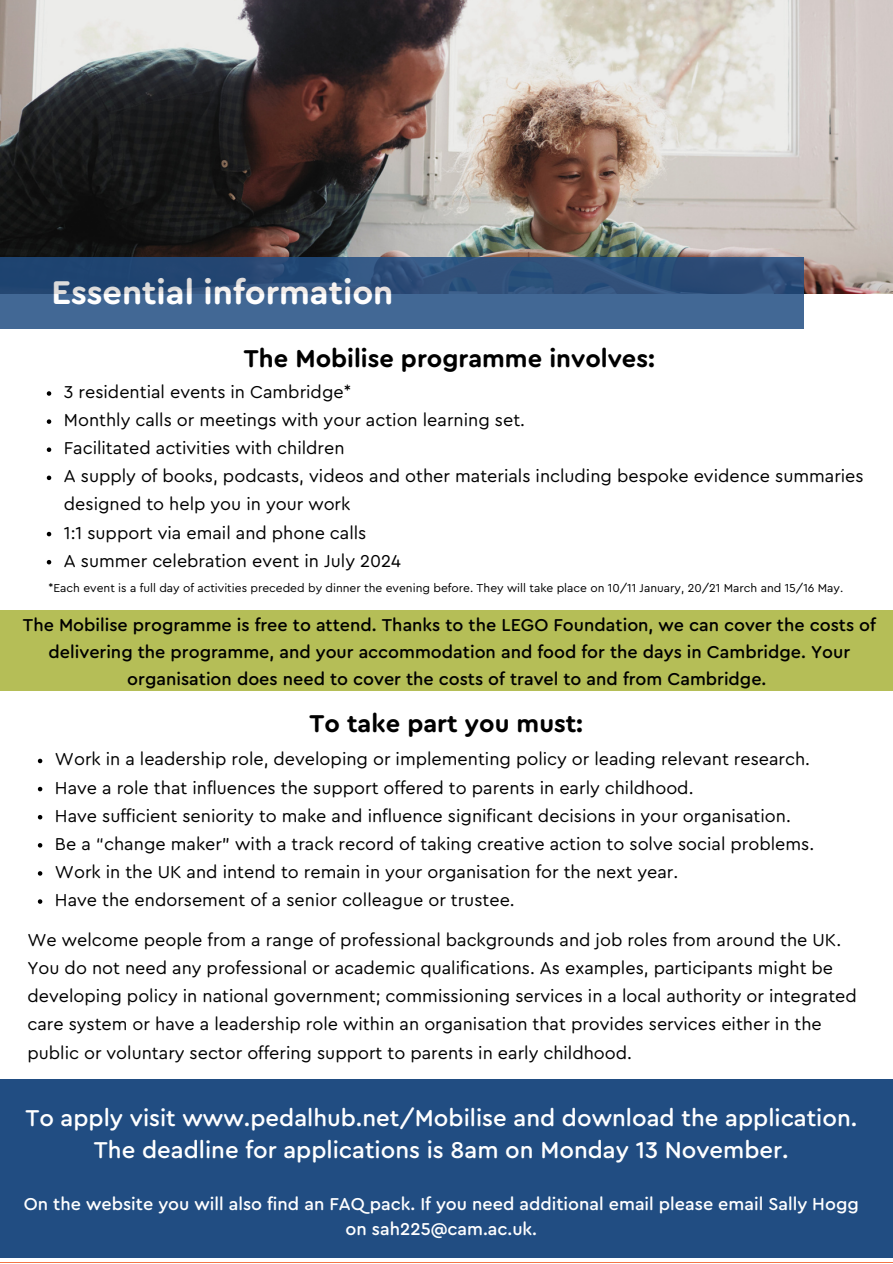
<style>
.page{position:relative;width:893px;height:1264px;background:#fff}
.page>*{position:absolute;margin:0;border:0;box-sizing:border-box;transform-origin:0 0}
.t1{font:700 34.5px "Cera Round Basic";color:#fff}
.t2{font:700 25.5px "Cera Round Basic";color:#000}
.t3{font:500 24px "Cera Round Basic";color:#fff}
.t4{font:18px/28px "Cera Round Basic";color:#000}
.t5{font:500 18px/27px "Cera Round Basic";color:#000;text-align:center}
.t6{font:500 18px/24.8px "Cera Round Basic";color:#fff;text-align:center}
.t7{font:12px "Cera Round Basic";color:#000}
</style>
<div class="page">
<img style="left:0;top:0;width:892px;height:293px">
<hr style="left:0;top:1262px;width:892px;height:1px;background:#f46530">
<svg style="left:47px;top:391px;width:4px;height:5px"></svg>
<svg style="left:47px;top:419px;width:4px;height:5px"></svg>
<svg style="left:47px;top:447px;width:4px;height:5px"></svg>
<svg style="left:47px;top:475px;width:4px;height:5px"></svg>
<svg style="left:47px;top:532px;width:4px;height:4px"></svg>
<svg style="left:47px;top:560px;width:4px;height:4px"></svg>
<div style="left:0;top:1079px;width:892px;height:178px;background:#214d82"></div>
<svg style="left:0;top:258px;width:803px;height:71px"></svg>
<div style="left:0;top:610px;width:892px;height:81px;background:#b5be57"></div>
<svg style="left:38px;top:758px;width:4px;height:5px"></svg>
<svg style="left:38px;top:786px;width:4px;height:5px"></svg>
<svg style="left:38px;top:815px;width:4px;height:4px"></svg>
<svg style="left:38px;top:843px;width:4px;height:4px"></svg>
<svg style="left:38px;top:871px;width:4px;height:4px"></svg>
<svg style="left:38px;top:899px;width:4px;height:4px"></svg>
<h1 class="t1" style="left:51px;top:276px;width:343px">Essential information</h1>
<p class="t2" style="left:244px;top:346px;width:412px">The Mobilise programme involves:</p>
<p class="t4" style="left:64px;top:378px;width:289px">3 residential events in Cambridge*</p>
<p class="t4" style="left:64px;top:406px;width:462px">Monthly calls or meetings with your action learning set.</p>
<p class="t4" style="left:64px;top:434px;width:282px">Facilitated activities with children</p>
<p class="t4" style="left:64px;top:463px;width:801px">A supply of books, podcasts, videos and other materials including bespoke evidence summaries designed to help you in your work</p>
<p class="t4" style="left:64px;top:519px;width:304px">1:1 support via email and phone calls</p>
<p class="t4" style="left:64px;top:547px;width:339px">A summer celebration event in July 2024</p>
<p class="t7" style="left:49px;top:582px;width:796px">*Each event is a full day of activities preceded by dinner the evening before. They will take place on 10/11 January, 20/21 March and 15/16 May.</p>
<p class="t5" style="left:23px;top:611px;width:854px">The Mobilise programme is free to attend. Thanks to the LEGO Foundation, we can cover the costs of delivering the programme, and your accommodation and food for the days in Cambridge. Your organisation does need to cover the costs of travel to and from Cambridge.</p>
<p class="t2" style="left:309px;top:711px;width:275px">To take part you must:</p>
<p class="t4" style="left:55px;top:746px;width:756px">Work in a leadership role, developing or implementing policy or leading relevant research.</p>
<p class="t4" style="left:55px;top:774px;width:640px">Have a role that influences the support offered to parents in early childhood.</p>
<p class="t4" style="left:55px;top:802px;width:737px">Have sufficient seniority to make and influence significant decisions in your organisation.</p>
<p class="t4" style="left:55px;top:830px;width:760px">Be a “change maker” with a track record of taking creative action to solve social problems.</p>
<p class="t4" style="left:55px;top:858px;width:624px">Work in the UK and intend to remain in your organisation for the next year.</p>
<p class="t4" style="left:55px;top:886px;width:461px">Have the endorsement of a senior colleague or trustee.</p>
<p class="t4" style="left:27px;top:926px;width:830px">We welcome people from a range of professional backgrounds and job roles from around the UK.<br>You do not need any professional or academic qualifications. As examples, participants might be developing policy in national government; commissioning services in a local authority or integrated care system or have a leadership role within an organisation that provides services either in the public or voluntary sector offering support to parents in early childhood.</p>
<p class="t3" style="left:25px;top:1106px;width:833px">To apply visit www.pedalhub.net/Mobilise and download the application.</p>
<p class="t3" style="left:94px;top:1138px;width:696px">The deadline for applications is 8am on Monday 13 November.</p>
<p class="t6" style="left:24px;top:1191px;width:836px">On the website you will also find an FAQ pack. If you need additional email please email Sally Hogg on sah225@cam.ac.uk.</p>
</div>
